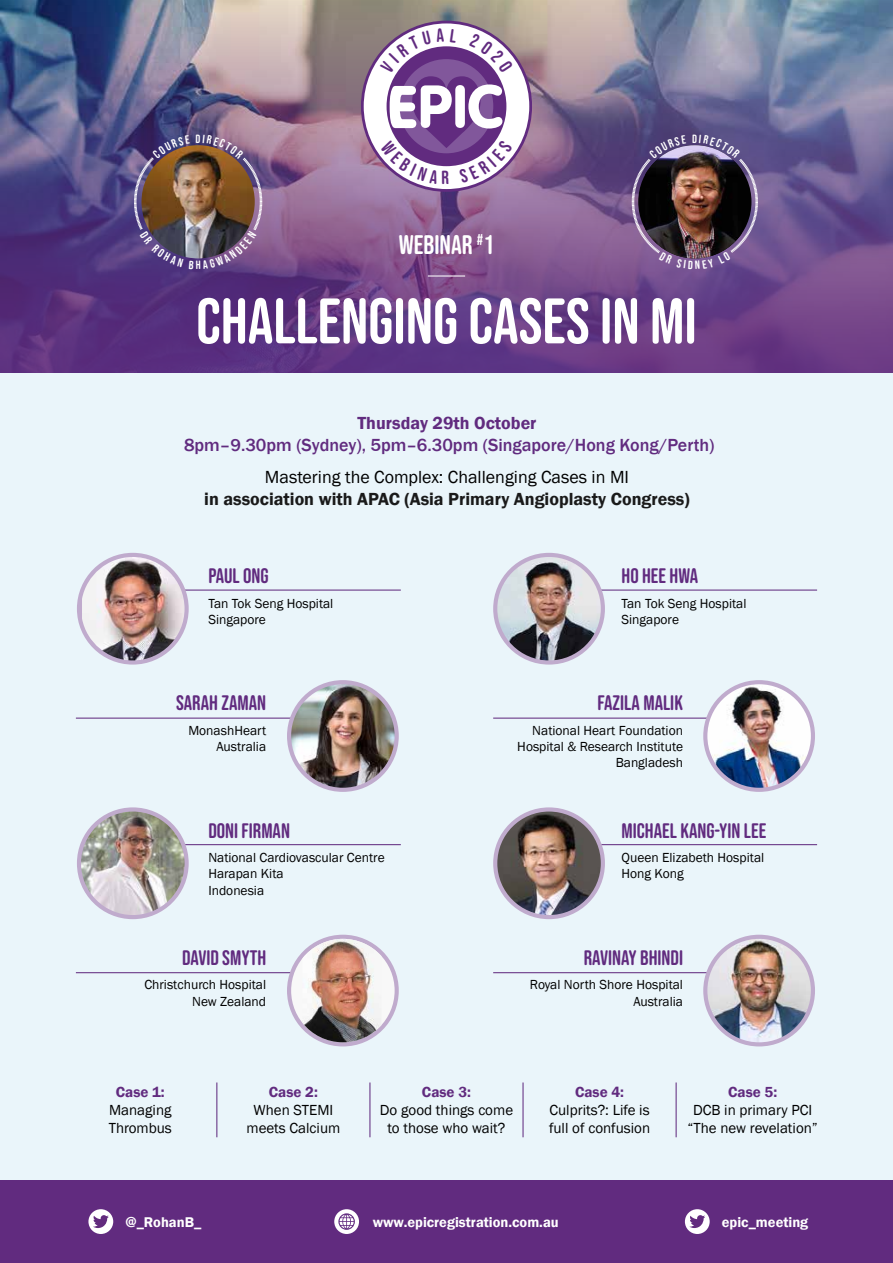
<style>
.page{position:relative;width:893px;height:1263px;background:#fff}
.page>*{position:absolute;margin:0;border:0;box-sizing:border-box;transform-origin:0 0}
.t1{font:64.2px "Bebas Neue Rounded";color:#fff}
.t2{font:26.85px "Bebas Neue Rounded";color:#fff}
.t3{font:21px "Bebas Neue Rounded";color:#612b7f}
.t4{font:500 18px "Franklin Gothic";color:#612b7f}
.t5{font:600 18px "Franklin Gothic";color:#1a1a1a}
.t6{font:18px "Franklin Gothic";color:#000}
.t7{font:600 18px "Franklin Gothic";color:#612b7f}
.t8{font:15.75px "Bebas Neue Rounded";color:#fff}
.t9{font:15px/18px "Franklin Gothic";color:#000;text-align:center}
.t10{font:600 15px "Franklin Gothic";color:#612b7f}
.t11{font:600 14.55px "Franklin Gothic";color:#fff}
.t12{font:13.5px/16.2px "Franklin Gothic";color:#000}
.s1{font-size:26.85px}
</style>
<div class="page">
<div style="left:0;top:373px;width:893px;height:890px;background:#eaf5fa"></div>
<img style="left:0;top:0;width:893px;height:373px">
<div style="left:0;top:1180px;width:893px;height:83px;background:#612b7f"></div>
<hr style="left:180px;top:589px;width:221px;height:2px;background:#612b7f">
<hr style="left:180px;top:844px;width:221px;height:1px;background:#612b7f">
<hr style="left:597px;top:589px;width:220px;height:2px;background:#612b7f">
<hr style="left:597px;top:844px;width:220px;height:1px;background:#612b7f">
<hr style="left:76px;top:718px;width:220px;height:1px;background:#612b7f">
<hr style="left:493px;top:718px;width:221px;height:1px;background:#612b7f">
<div style="left:77px;top:553px;width:112px;height:112px;background:#c0abcd;border-radius:50%"></div>
<img style="left:82px;top:557px;width:103px;height:103px">
<div style="left:77px;top:807px;width:112px;height:112px;background:#c0abcd;border-radius:50%"></div>
<img style="left:81px;top:811px;width:104px;height:104px;border-radius:52px">
<div style="left:287px;top:680px;width:112px;height:112px;background:#c0abcd;border-radius:50%"></div>
<img style="left:291px;top:684px;width:104px;height:104px;border-radius:52px">
<div style="left:493px;top:553px;width:112px;height:112px;background:#c0abcd;border-radius:50%"></div>
<img style="left:497px;top:557px;width:104px;height:103px;border-radius:52px">
<div style="left:493px;top:807px;width:112px;height:112px;background:#c0abcd;border-radius:50%"></div>
<img style="left:497px;top:811px;width:104px;height:104px;border-radius:52px">
<div style="left:703px;top:680px;width:112px;height:112px;background:#c0abcd;border-radius:50%"></div>
<img style="left:707px;top:684px;width:104px;height:104px;border-radius:52px">
<div style="left:685px;top:1209px;width:25px;height:25px;background:#fff;border-radius:50%"></div>
<svg style="left:689px;top:1215px;width:16px;height:13px"></svg>
<div style="left:88px;top:1209px;width:25px;height:25px;background:#fff;border-radius:50%"></div>
<svg style="left:93px;top:1215px;width:16px;height:13px"></svg>
<div style="left:334px;top:1209px;width:25px;height:25px;background:#fff;border-radius:50%"></div>
<svg style="left:338px;top:1213px;width:17px;height:17px"></svg>
<svg style="left:362px;top:22px;width:169px;height:168px"></svg>
<hr style="left:428px;top:275px;width:37px;height:1px;background:#fff">
<hr style="left:216px;top:1082px;width:1px;height:55px;background:#612b7f">
<hr style="left:369px;top:1082px;width:1px;height:55px;background:#612b7f">
<hr style="left:522px;top:1082px;width:2px;height:55px;background:#612b7f">
<hr style="left:676px;top:1082px;width:1px;height:55px;background:#612b7f">
<hr style="left:76px;top:972px;width:220px;height:1px;background:#612b7f">
<hr style="left:493px;top:972px;width:221px;height:1px;background:#612b7f">
<div style="left:703px;top:935px;width:112px;height:111px;background:#c0abcd;border-radius:50%"></div>
<img style="left:707px;top:939px;width:104px;height:103px;border-radius:52px">
<div style="left:287px;top:935px;width:112px;height:111px;background:#c0abcd;border-radius:50%"></div>
<div style="left:291px;top:939px;width:104px;height:103px;background:#f8f8f8;border-radius:50%"></div>
<img style="left:302px;top:939px;width:79px;height:103px">
<svg style="left:380px;top:28px;width:133px;height:156px"></svg>
<img style="left:133px;top:134px;width:130px;height:135px">
<img style="left:631px;top:134px;width:127px;height:135px">
<h2 class="t2" style="left:399px;top:229px;width:75px">WEBINAR</h2>
<p class="t8" style="left:477px;top:231px;width:19px">#<span class="s1">1</span></p>
<h1 class="t1" style="left:196px;top:285px;width:502px">CHALLENGING CASES IN MI</h1>
<h3 class="t7" style="left:357px;top:412px;width:181px">Thursday 29th October</h3>
<h3 class="t4" style="left:184px;top:434px;width:532px">8pm–9.30pm (Sydney), 5pm–6.30pm (Singapore/Hong Kong/Perth)</h3>
<h3 class="t6" style="left:265px;top:466px;width:366px">Mastering the Complex: Challenging Cases in MI</h3>
<h3 class="t5" style="left:204px;top:487px;width:487px">in association with APAC (Asia Primary Angioplasty Congress)</h3>
<h3 class="t3" style="left:208px;top:564px;width:62px">PAUL ONG</h3>
<p class="t12" style="left:208px;top:595px;width:127px">Tan Tok Seng Hospital<br>Singapore</p>
<h3 class="t3" style="left:176px;top:691px;width:92px">SARAH ZAMAN</h3>
<p class="t12" style="left:188px;top:722px;width:79px;text-align:right">MonashHeart<br>Australia</p>
<h3 class="t3" style="left:208px;top:818px;width:83px">DONI FIRMAN</h3>
<p class="t12" style="left:208px;top:850px;width:178px">National Cardiovascular Centre<br>Harapan Kita<br>Indonesia</p>
<h3 class="t3" style="left:182px;top:946px;width:86px">DAVID SMYTH</h3>
<p class="t12" style="left:144px;top:977px;width:123px;text-align:right">Christchurch Hospital<br>New Zealand</p>
<h3 class="t3" style="left:621px;top:564px;width:78px">HO HEE HWA</h3>
<p class="t12" style="left:621px;top:595px;width:127px">Tan Tok Seng Hospital<br>Singapore</p>
<h3 class="t3" style="left:597px;top:691px;width:87px">FAZILA MALIK</h3>
<p class="t12" style="left:517px;top:722px;width:167px;text-align:right">National Heart Foundation<br>Hospital &amp; Research Institute<br>Bangladesh</p>
<h3 class="t3" style="left:621px;top:818px;width:146px">MICHAEL KANG-YIN LEE</h3>
<p class="t12" style="left:621px;top:850px;width:144px">Queen Elizabeth Hospital<br>Hong Kong</p>
<h3 class="t3" style="left:584px;top:946px;width:101px">RAVINAY BHINDI</h3>
<p class="t12" style="left:530px;top:977px;width:155px;text-align:right">Royal North Shore Hospital<br>Australia</p>
<p class="t10" style="left:116px;top:1083px;width:51px">Case 1:</p>
<p class="t9" style="left:109px;top:1101px;width:65px;text-align:left">Managing<br>Thrombus</p>
<p class="t10" style="left:269px;top:1083px;width:51px">Case 2:</p>
<p class="t9" style="left:246px;top:1101px;width:95px">When STEMI meets Calcium</p>
<p class="t10" style="left:422px;top:1083px;width:51px">Case 3:</p>
<p class="t9" style="left:380px;top:1101px;width:135px">Do good things come to those who wait?</p>
<p class="t10" style="left:575px;top:1083px;width:51px">Case 4:</p>
<p class="t9" style="left:549px;top:1101px;width:103px;text-align:left">Culprits?: Life is full of confusion</p>
<p class="t10" style="left:728px;top:1083px;width:51px">Case 5:</p>
<p class="t9" style="left:687px;top:1101px;width:132px">DCB in primary PCI “The new revelation”</p>
<p class="t11" style="left:125px;top:1213px;width:77px">@_RohanB_</p>
<p class="t11" style="left:373px;top:1213px;width:187px">www.epicregistration.com.au</p>
<p class="t11" style="left:722px;top:1213px;width:88px">epic_meeting</p>
</div>
